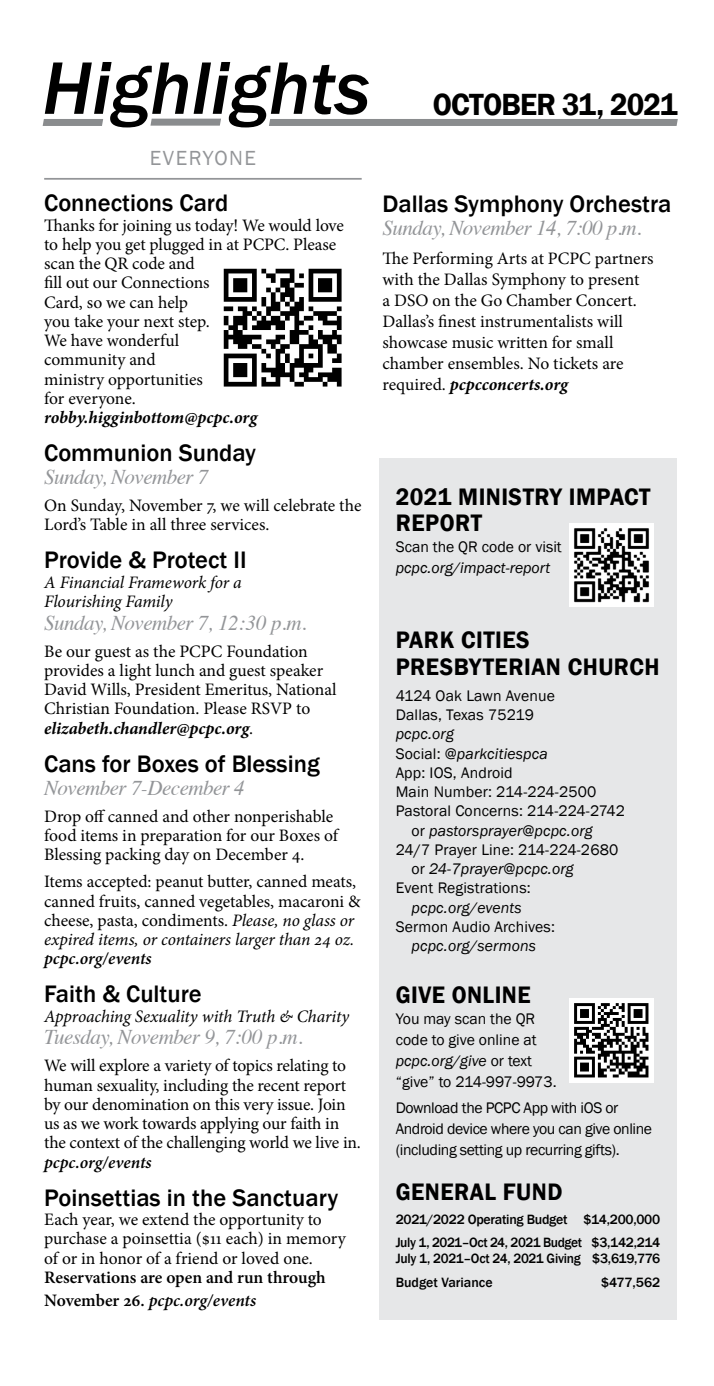
<style>
.page{position:relative;width:714px;height:1386px;background:#fff}
.page>*{position:absolute;margin:0;border:0;box-sizing:border-box;transform-origin:0 0}
.t1{font:italic 500 77px "Franklin Gothic";color:#000}
.t2{font:600 31.5px "Franklin Gothic";letter-spacing:-.025em;color:#000;scale:.95 1}
.t3{font:500 24.5px "Franklin Gothic";color:#000}
.t4{font:600 24.5px/26.2px "Franklin Gothic";letter-spacing:.02em;color:#000;scale:.95 1}
.t5{font:italic 21px "Times";letter-spacing:-.025em;color:#939598}
.t6{font:21px "Franklin Gothic";letter-spacing:.075em;color:#939598}
.t7{font:17.5px/19.2px "Minion Pro";letter-spacing:-.005em;color:#000}
.t8{font:italic 17.5px/19.2px "Minion Pro";letter-spacing:-.01em;color:#000}
.t9{font:600 17.5px/22.8px "Minion Pro";color:#000}
.t10{font:italic 600 17.5px "Minion Pro";color:#000}
.t11{font:italic 700 17.5px "Minion Pro";letter-spacing:-.005em;color:#000}
.t12{font:15.75px/21px "Franklin Gothic";color:#000}
.t13{font:italic 15.75px "Franklin Gothic";letter-spacing:.01em;color:#000}
.t14{font:15.75px/21px "Franklin Gothic";letter-spacing:-.025em;color:#000}
.t15{font:500 13.83px/23.6px "Franklin Gothic";letter-spacing:-.02em;color:#000}
.s1{font-weight:700;font-style:italic}
.s2{font-style:italic}
.s3{font-style:normal}
</style>
<div class="page">
<div style="left:379px;top:458px;width:298px;height:862px;background:#e6e7e8"></div>
<img style="left:570px;top:998px;width:83px;height:84px">
<img style="left:570px;top:523px;width:83px;height:84px">
<hr style="left:44px;top:178px;width:318px;height:2px;background:#939598">
<div style="left:43px;top:119px;width:60px;height:7px;background:#8a8c8e"></div>
<div style="left:151px;top:119px;width:69px;height:7px;background:#8a8c8e"></div>
<div style="left:270px;top:119px;width:407px;height:7px;background:#8a8c8e"></div>
<img style="left:223px;top:268px;width:119px;height:119px">
<h1 class="t1" style="left:42px;top:41px;width:329px">Highlights</h1>
<p class="t6" style="left:150px;top:145px;width:108px">EVERYONE</p>
<h3 class="t3" style="left:44px;top:188px;width:186px">Connections Card</h3>
<p class="t7" style="left:44px;top:215px;width:301px">Thanks for joining us today! We would love to help you get plugged in at PCPC. Please scan the QR code and<br>fill out our Connections<br>Card, so we can help<br>you take your next step.<br>We have wonderful<br>community and<br>ministry opportunities<br>for everyone.</p>
<p class="t11" style="left:44px;top:405px;width:215px">robby.higginbottom@pcpc.org</p>
<h3 class="t3" style="left:44px;top:438px;width:213px">Communion Sunday</h3>
<p class="t5" style="left:44px;top:459px;width:166px">Sunday, November 7</p>
<p class="t7" style="left:44px;top:496px;width:319px">On Sunday, November 7, we will celebrate the<br>Lord’s Table in all three services.</p>
<h3 class="t3" style="left:44px;top:545px;width:204px">Provide &amp; Protect II</h3>
<p class="t8" style="left:44px;top:572px;width:199px">A Financial Framework for a<br>Flourishing Family</p>
<p class="t5" style="left:44px;top:604px;width:264px">Sunday, November 7, 12:30 p.m.</p>
<p class="t7" style="left:44px;top:642px;width:294px">Be our guest as the PCPC Foundation provides a light lunch and guest speaker David Wills, President Emeritus, National Christian Foundation. Please RSVP to <span class="s1">elizabeth.chandler@pcpc.org</span>.</p>
<h3 class="t3" style="left:44px;top:748px;width:277px">Cans for Boxes of Blessing</h3>
<p class="t5" style="left:44px;top:769px;width:202px">November 7-December 4</p>
<p class="t7" style="left:44px;top:807px;width:295px">Drop off canned and other nonperishable food items in preparation for our Boxes of<br>Blessing packing day on December 4.</p>
<p class="t7" style="left:44px;top:872px;width:318px">Items accepted: peanut butter, canned meats, canned fruits, canned vegetables, macaroni &amp; cheese, pasta, condiments. <span class="s2">Please, no glass or expired items, or containers larger than 24 oz.</span></p>
<p class="t10" style="left:44px;top:946px;width:109px">pcpc.org/events</p>
<h3 class="t3" style="left:44px;top:979px;width:159px">Faith &amp; Culture</h3>
<p class="t8" style="left:44px;top:1006px;width:307px">Approaching Sexuality with Truth &amp; Charity</p>
<p class="t5" style="left:44px;top:1019px;width:260px">Tuesday, November 9, 7:00 p.m.</p>
<p class="t7" style="left:44px;top:1056px;width:318px">We will explore a variety of topics relating to human sexuality, including the recent report by our denomination on this very issue. Join us as we work towards applying our faith in the context of the challenging world we live in.</p>
<p class="t10" style="left:44px;top:1150px;width:109px">pcpc.org/events</p>
<h3 class="t3" style="left:44px;top:1182px;width:296px">Poinsettias in the Sanctuary</h3>
<p class="t7" style="left:44px;top:1210px;width:303px">Each year, we extend the opportunity to purchase a poinsettia ($11 each) in memory of or in honor of a friend or loved one.</p>
<p class="t9" style="left:44px;top:1266px;width:283px">Reservations are open and run through<br>November 26. <span class="s2">pcpc.org/events</span></p>
<h2 class="t2" style="left:433px;top:85px;width:259px">OCTOBER 31, 2021</h2>
<h3 class="t3" style="left:383px;top:189px;width:290px">Dallas Symphony Orchestra</h3>
<p class="t5" style="left:383px;top:210px;width:260px">Sunday, November 14, 7:00 p.m.</p>
<p class="t7" style="left:383px;top:248px;width:273px;line-height:21px">The Performing Arts at PCPC partners with the Dallas Symphony to present<br>a DSO on the Go Chamber Concert.<br>Dallas’s finest instrumentalists will showcase music written for small chamber ensembles. No tickets are required. <span class="s1">pcpcconcerts.org</span></p>
<h3 class="t4" style="left:396px;top:484px;width:270px">2021 MINISTRY IMPACT<br>REPORT</h3>
<p class="t12" style="left:396px;top:537px;width:168px">Scan the QR code or visit</p>
<p class="t13" style="left:396px;top:558px;width:156px">pcpc.org/impact-report</p>
<h3 class="t4" style="left:396px;top:627px;width:279px">PARK CITIES<br>PRESBYTERIAN CHURCH</h3>
<p class="t12" style="left:396px;top:686px;width:161px;line-height:19.2px">4124 Oak Lawn Avenue<br>Dallas, Texas 75219</p>
<p class="t13" style="left:396px;top:724px;width:60px">pcpc.org</p>
<p class="t13" style="left:396px;top:743px;width:154px"><span class="s3">Social:</span> @parkcitiespca</p>
<p class="t12" style="left:396px;top:762px;width:119px">App: IOS, Android</p>
<p class="t12" style="left:396px;top:782px;width:202px">Main Number: 214-224-2500</p>
<p class="t12" style="left:396px;top:801px;width:231px">Pastoral Concerns: 214-224-2742</p>
<p class="t13" style="left:411px;top:820px;width:183px"><span class="s3">or</span> pastorsprayer@pcpc.org</p>
<p class="t12" style="left:396px;top:839px;width:224px">24/7 Prayer Line: 214-224-2680</p>
<p class="t13" style="left:411px;top:859px;width:164px"><span class="s3">or</span> 24-7prayer@pcpc.org</p>
<p class="t12" style="left:396px;top:878px;width:137px">Event Registrations:</p>
<p class="t13" style="left:411px;top:897px;width:112px">pcpc.org/events</p>
<p class="t12" style="left:396px;top:916px;width:161px">Sermon Audio Archives:</p>
<p class="t13" style="left:411px;top:936px;width:126px">pcpc.org/sermons</p>
<h3 class="t4" style="left:396px;top:982px;width:144px">GIVE ONLINE</h3>
<p class="t12" style="left:396px;top:1008px;width:162px">You may scan the QR code to give online at <span class="s2">pcpc.org/give</span> or text “give” to 214-997-9973.</p>
<p class="t14" style="left:396px;top:1098px;width:258px">Download the PCPC App with iOS or<br>Android device where you can give online (including setting up recurring gifts).</p>
<h3 class="t4" style="left:396px;top:1179px;width:177px">GENERAL FUND</h3>
<p class="t15" style="left:396px;top:1208px;width:266px">2021/2022 Operating Budget $14,200,000<br>July 1, 2021–Oct 24, 2021 Budget $3,142,214</p>
<p class="t15" style="left:396px;top:1247px;width:266px">July 1, 2021–Oct 24, 2021 Giving $3,619,776<br>Budget Variance</p>
<p class="t15" style="left:601px;top:1270px;width:61px">$477,562</p>
</div>
